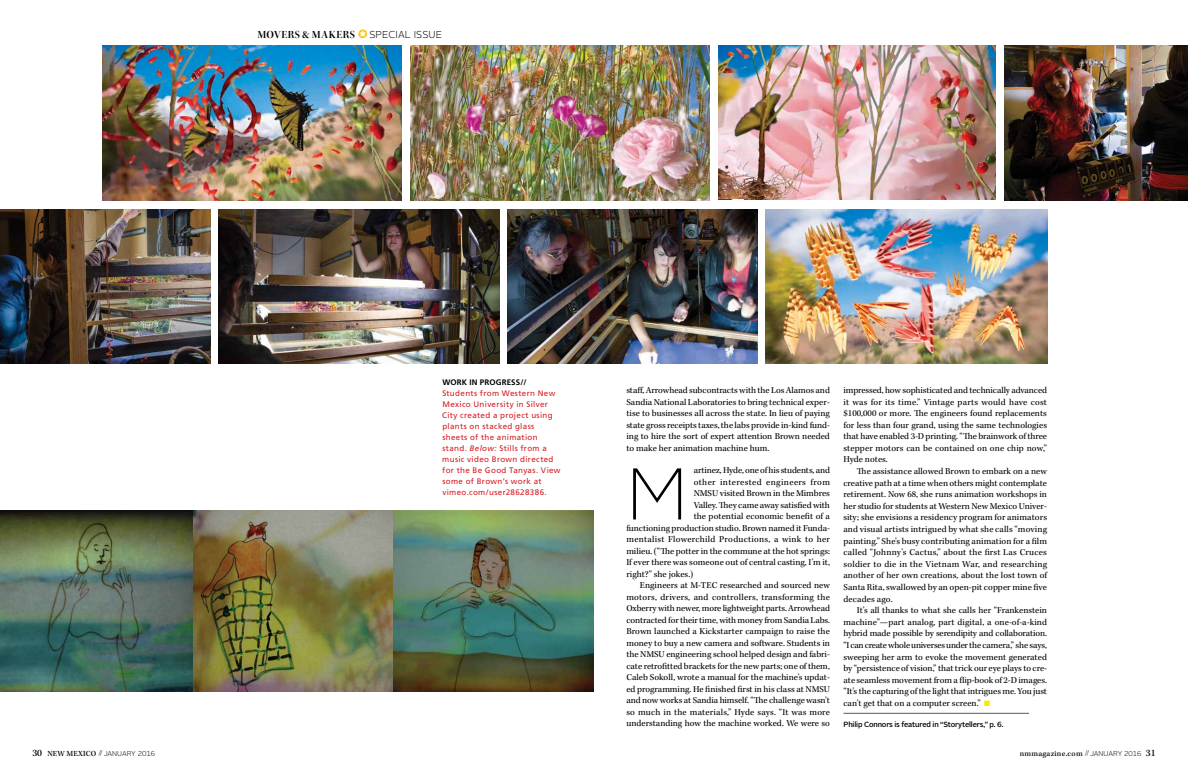
<style>
.page{position:relative;width:1188px;height:774px;background:#fff}
.page>*{position:absolute;margin:0;border:0;box-sizing:border-box;transform-origin:0 0}
.t1{font:100 72.9px "Alright Test";color:#000}
.t2{font:11px "Kepler Std Semibold Disp";letter-spacing:.045em;color:#000}
.t3{font:9.2px/11.5px "Kepler Std";color:#000;text-align:justify}
.t4{font:9.2px "Kepler Std";letter-spacing:.02em;color:#000}
.t5{font:9.2px "Kepler Std";letter-spacing:-.025em;color:#000}
.t6{font:9.2px "Kepler Std";letter-spacing:.025em;color:#000}
.t7{font:9.2px "Kepler Std";letter-spacing:.04em;color:#000}
.t8{font:8px/11px "Frutiger";letter-spacing:.04em;color:#d71920}
.t9{font:500 8px "Kepler Std";letter-spacing:.03em;color:#000}
.t10{font:500 7.5px "Alright Test";letter-spacing:-.02em;color:#000}
.t11{font:300 7px "Alright Test";color:#000}
.s1{font-family:"Alright Test";font-weight:500;font-size:12px;color:#fbc411}
.s2{font-family:"Alright Test";font-weight:300;font-size:10px}
.s3{font-weight:700;color:#000}
.s4{font-style:italic}
.s5{font-family:"Kepler Std";font-weight:500;font-size:10px}
.s6{font-family:"Kepler Std";font-weight:500;font-size:8px}
.s7{font-family:"Kepler Std";font-weight:500}
.s8{font-size:7px}
.s9{font-family:"Alright Test";font-weight:300;font-size:7px}
.s10{font-size:10px}
</style>
<div class="page">
<img style="left:193px;top:511px;width:401px;height:181px">
<img style="left:103px;top:46px;width:298px;height:154px">
<img style="left:765px;top:210px;width:282px;height:154px">
<img style="left:0;top:210px;width:210px;height:154px">
<hr style="left:843px;top:713px;width:186px;height:1px;background:#58595b">
<img style="left:219px;top:210px;width:280px;height:154px">
<img style="left:1005px;top:46px;width:183px;height:154px">
<img style="left:411px;top:46px;width:298px;height:154px">
<img style="left:719px;top:46px;width:276px;height:154px">
<img style="left:508px;top:210px;width:249px;height:154px">
<img style="left:0;top:511px;width:193px;height:181px">
<p class="t2" style="left:258px;top:28px;width:186px">MOVERS &amp; MAKERS <span class="s1">★</span><span class="s2">SPECIAL ISSUE</span></p>
<p class="t8" style="left:442px;top:376px;width:120px"><span class="s3">WORK IN PROGRESS//<br></span>Students from Western New<br>Mexico University in Silver<br>City created a project using plants on stacked glass sheets of the animation stand. <span class="s4">Below:</span> Stills from a music video Brown directed for the Be Good Tanyas. View some of Brown’s work at vimeo.com/user28628386.</p>
<p class="t3" style="left:626px;top:385px;width:205px">staff, Arrowhead subcontracts with the Los Alamos and Sandia National Laboratories to bring technical exper&shy;tise to businesses all across the state. In lieu of paying state gross receipts taxes, the labs provide in-kind fund&shy;ing to hire the sort of expert attention Brown needed to make her animation machine hum.</p>
<p class="t1" style="left:626px;top:445px;width:63px">M</p>
<p class="t3" style="left:694px;top:465px;width:138px">artinez, Hyde, one of his students, and</p>
<p class="t7" style="left:694px;top:477px;width:138px">other interested engineers from</p>
<p class="t3" style="left:694px;top:488px;width:138px">NMSU visited Brown in the Mimbres</p>
<p class="t3" style="left:694px;top:500px;width:138px">Valley. They came away satisfied with</p>
<p class="t3" style="left:694px;top:511px;width:138px">the potential economic benefit of a</p>
<p class="t3" style="left:626px;top:523px;width:204px">functioning production studio. Brown named it Funda-</p>
<p class="t6" style="left:626px;top:534px;width:205px">mentalist Flowerchild Productions, a wink to her</p>
<p class="t3" style="left:626px;top:546px;width:205px">milieu. (“The potter in the commune at the hot springs:</p>
<p class="t3" style="left:626px;top:557px;width:205px">If ever there was someone out of central casting, I’m it,</p>
<p class="t3" style="left:626px;top:569px;width:68px">right?” she jokes.)</p>
<p class="t3" style="left:640px;top:580px;width:192px">Engineers at M-TEC researched and sourced new</p>
<p class="t4" style="left:626px;top:592px;width:205px">motors, drivers, and controllers, transforming the</p>
<p class="t3" style="left:626px;top:603px;width:205px">Oxberry with newer, more lightweight parts. Arrowhead</p>
<p class="t3" style="left:626px;top:615px;width:205px">contracted for their time, with money from Sandia Labs.</p>
<p class="t3" style="left:626px;top:626px;width:205px">Brown launched a Kickstarter campaign to raise the</p>
<p class="t3" style="left:626px;top:638px;width:205px">money to buy a new camera and software. Students in</p>
<p class="t3" style="left:626px;top:649px;width:205px">the NMSU engineering school helped design and fabri-</p>
<p class="t3" style="left:626px;top:661px;width:205px">cate retrofitted brackets for the new parts; one of them,</p>
<p class="t3" style="left:626px;top:672px;width:205px">Caleb Sokoll, wrote a manual for the machine’s updat-</p>
<p class="t3" style="left:626px;top:684px;width:205px">ed programming. He finished first in his class at NMSU</p>
<p class="t3" style="left:626px;top:695px;width:205px">and now works at Sandia himself. “The challenge wasn’t</p>
<p class="t3" style="left:626px;top:707px;width:205px">so much in the materials,” Hyde says. “It was more</p>
<p class="t3" style="left:626px;top:718px;width:205px">understanding how the machine worked. We were so</p>
<p class="t3" style="left:843px;top:385px;width:205px">impressed, how sophisticated and technically advanced</p>
<p class="t4" style="left:843px;top:397px;width:205px">it was for its time.” Vintage parts would have cost</p>
<p class="t3" style="left:843px;top:408px;width:205px">$100,000 or more. The engineers found replacements</p>
<p class="t3" style="left:843px;top:420px;width:205px">for less than four grand, using the same technologies</p>
<p class="t3" style="left:843px;top:431px;width:205px">that have enabled 3-D printing. “The brainwork of three</p>
<p class="t3" style="left:843px;top:443px;width:205px">stepper motors can be contained on one chip now,”</p>
<p class="t3" style="left:843px;top:454px;width:46px">Hyde notes.</p>
<p class="t3" style="left:857px;top:466px;width:192px">The assistance allowed Brown to embark on a new</p>
<p class="t3" style="left:843px;top:477px;width:205px">creative path at a time when others might contemplate</p>
<p class="t3" style="left:843px;top:489px;width:205px">retirement. Now 68, she runs animation workshops in</p>
<p class="t3" style="left:843px;top:501px;width:204px">her studio for students at Western New Mexico Univer-</p>
<p class="t3" style="left:843px;top:512px;width:205px">sity; she envisions a residency program for animators</p>
<p class="t3" style="left:843px;top:524px;width:205px">and visual artists intrigued by what she calls “moving</p>
<p class="t3" style="left:843px;top:535px;width:205px">painting.” She’s busy contributing animation for a film</p>
<p class="t4" style="left:843px;top:547px;width:205px">called “Johnny’s Cactus,” about the first Las Cruces</p>
<p class="t4" style="left:843px;top:559px;width:205px">soldier to die in the Vietnam War, and researching</p>
<p class="t3" style="left:843px;top:570px;width:205px">another of her own creations, about the lost town of</p>
<p class="t3" style="left:843px;top:582px;width:205px">Santa Rita, swallowed by an open-pit copper mine five</p>
<p class="t3" style="left:843px;top:593px;width:51px">decades ago.</p>
<p class="t3" style="left:857px;top:605px;width:192px">It’s all thanks to what she calls her “Frankenstein</p>
<p class="t3" style="left:843px;top:617px;width:205px">machine”—part analog, part digital, a one-of-a-kind</p>
<p class="t3" style="left:843px;top:628px;width:205px">hybrid made possible by serendipity and collaboration.</p>
<p class="t5" style="left:843px;top:640px;width:205px">“I can create whole universes under the camera,” she says,</p>
<p class="t3" style="left:843px;top:651px;width:205px">sweeping her arm to evoke the movement generated</p>
<p class="t3" style="left:843px;top:663px;width:205px">by “persistence of vision,” that trick our eye plays to cre-</p>
<p class="t3" style="left:843px;top:675px;width:205px">ate seamless movement from a flip-book of 2-D images.</p>
<p class="t3" style="left:843px;top:686px;width:205px">“It’s the capturing of the light that intrigues me. You just</p>
<p class="t3" style="left:843px;top:698px;width:139px">can’t get that on a computer screen.”</p>
<p class="t10" style="left:843px;top:719px;width:162px">Philip Connors is featured in “Storytellers,” p. 6.</p>
<p class="t11" style="left:32px;top:749px;width:124px"><span class="s5">30</span> <span class="s6">NEW MEXICO</span> <span class="s7">//</span>JANUARY 2016</p>
<p class="t9" style="left:1020px;top:749px;width:137px">nmmagazine.com <span class="s8">//</span><span class="s9">JANUARY 2016</span> <span class="s10">31</span></p>
</div>
